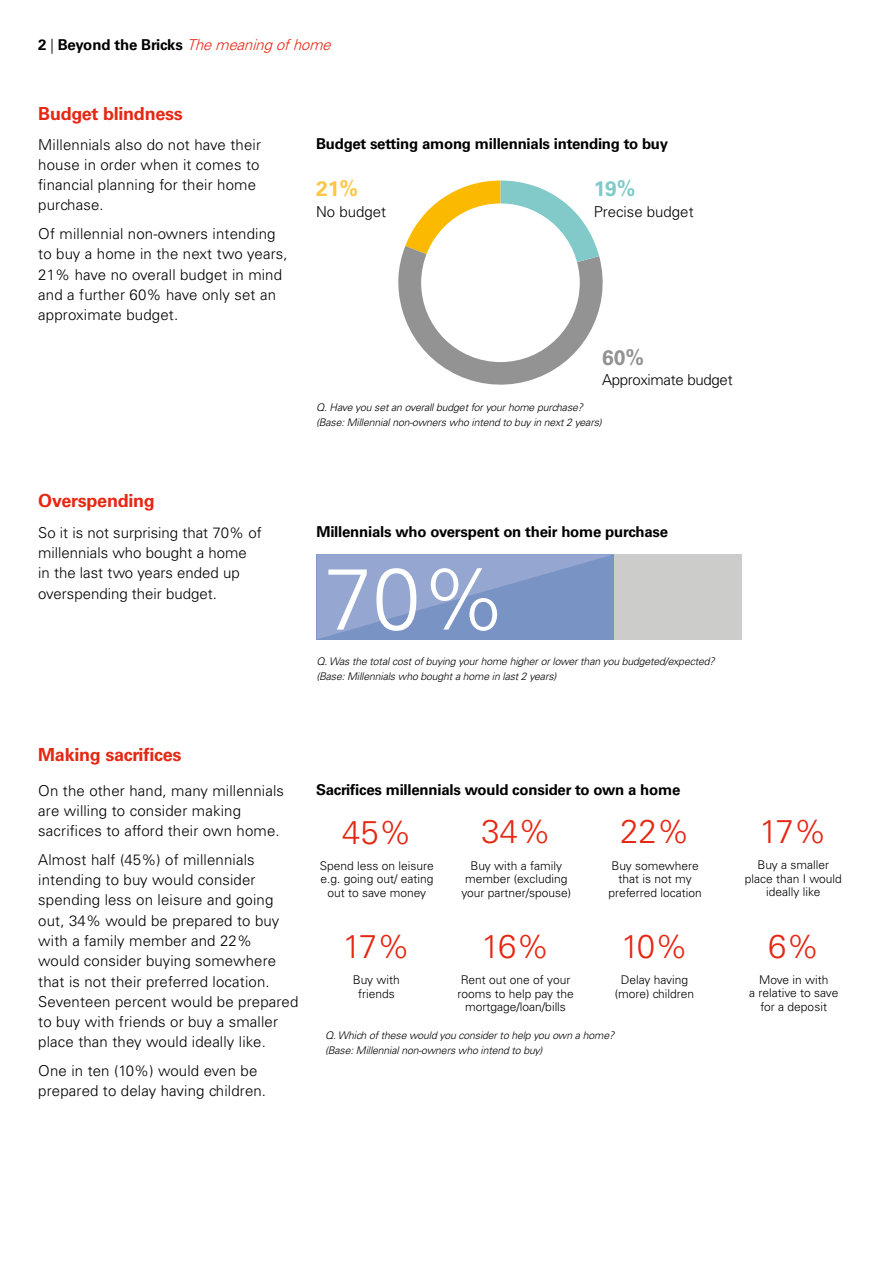
<style>
.page{position:relative;width:893px;height:1263px;background:#fff}
.page>*{position:absolute;margin:0;border:0;box-sizing:border-box;transform-origin:0 0}
.t1{font:300 86.85px "Univers LT";color:#fff}
.t2{font:300 33px "Univers LT";letter-spacing:-.05em;color:#e52713}
.t3{font:700 21px "Univers LT";color:#fdc744}
.t4{font:700 21px "Univers LT";color:#949393}
.t5{font:700 21px "Univers LT";color:#82cac9}
.t6{font:700 18px "Univers LT";letter-spacing:-.015em;color:#e52713}
.t7{font:300 15px/20.2px "Univers LT";letter-spacing:.01em;color:#000}
.t8{font:700 15px "Univers LT";letter-spacing:-.015em;color:#000}
.t9{font:300 15px "Univers LT";letter-spacing:-.02em;color:#000}
.t10{font:300 12px/13.5px "Univers LT";color:#000;text-align:center}
.t11{font:italic 300 10.5px/15px "Univers LT";letter-spacing:-.015em;color:#000}
.s1{font-weight:300}
.s2{font-weight:300;font-style:italic;color:#e52713}
</style>
<div class="page">
<svg style="left:398px;top:180px;width:205px;height:205px"></svg>
<div style="left:421px;top:203px;width:159px;height:159px;background:#fff;border-radius:50%"></div>
<div style="left:317px;top:554px;width:425px;height:85px;background:#cccccb"></div>
<svg style="left:317px;top:554px;width:297px;height:85px;background:#879dcb"></svg>
<p class="t8" style="left:38px;top:36px;width:299px">2 <span class="s1">|</span> B eyo n d t h e B ri c ks <span class="s2">Themeaningofhome</span></p>
<p class="t6" style="left:38px;top:103px;width:146px">Budget blindness</p>
<p class="t7" style="left:38px;top:134px;width:224px">Millennials also do not have their house in order when it comes to financial planning for their home purchase.</p>
<p class="t7" style="left:38px;top:224px;width:251px">Of millennial non-owners intending to buy a home in the next two years,<br>21% have no overall budget in mind and a further 60% have only set an approximate budget.</p>
<p class="t8" style="left:316px;top:135px;width:354px">Budget setting among millennials intending to buy</p>
<h3 class="t3" style="left:316px;top:177px;width:44px">21%</h3>
<p class="t7" style="left:316px;top:201px;width:72px">No budget</p>
<h3 class="t5" style="left:594px;top:177px;width:43px">19%</h3>
<p class="t7" style="left:594px;top:201px;width:101px">Precise budget</p>
<h3 class="t4" style="left:602px;top:345px;width:44px">60%</h3>
<p class="t9" style="left:602px;top:371px;width:132px">Approximate budget</p>
<p class="t11" style="left:316px;top:400px;width:287px">Q. Have you set an overall budget for your home purchase? (Base: Millennial non-owners who intend to buy in next 2 years)</p>
<p class="t6" style="left:38px;top:490px;width:118px">Overspending</p>
<p class="t7" style="left:38px;top:522px;width:225px">So it is not surprising that 70% of millennials who bought a home in the last two years ended up overspending their budget.</p>
<p class="t8" style="left:316px;top:523px;width:353px">Millennials who overspent on their home purchase</p>
<h1 class="t1" style="left:324px;top:546px;width:185px">70%</h1>
<p class="t11" style="left:316px;top:653px;width:400px">Q. Was the total cost of buying your home higher or lower than you budgeted/expected? (Base: Millennials who bought a home in last 2 years)</p>
<p class="t6" style="left:38px;top:744px;width:145px">Making sacrifices</p>
<p class="t7" style="left:38px;top:780px;width:247px">On the other hand, many millennials are willing to consider making sacrifices to afford their own home.</p>
<p class="t7" style="left:38px;top:849px;width:262px">Almost half (45%) of millennials intending to buy would consider spending less on leisure and going out, 34% would be prepared to buy with a family member and 22%<br>would consider buying somewhere that is not their preferred location.<br>Seventeen percent would be prepared to buy with friends or buy a smaller place than they would ideally like.</p>
<p class="t7" style="left:38px;top:1060px;width:229px">One in ten (10%) would even be prepared to delay having children.</p>
<p class="t8" style="left:316px;top:781px;width:366px">Sacrifices millennials would consider to own a home</p>
<h2 class="t2" style="left:342px;top:812px;width:71px">45%</h2>
<h2 class="t2" style="left:481px;top:812px;width:71px">34%</h2>
<h2 class="t2" style="left:620px;top:812px;width:71px">22%</h2>
<p class="t10" style="left:320px;top:859px;width:116px">Spend less on leisure e.g. going out/ eating out to save money</p>
<p class="t10" style="left:461px;top:859px;width:111px">Buy with a family member (excluding your partner/spouse)</p>
<p class="t10" style="left:608px;top:859px;width:95px">Buy somewhere that is not my preferred location</p>
<h2 class="t2" style="left:343px;top:926px;width:69px">17%</h2>
<h2 class="t2" style="left:482px;top:926px;width:70px">16%</h2>
<h2 class="t2" style="left:621px;top:926px;width:69px">10%</h2>
<p class="t10" style="left:353px;top:973px;width:49px">Buy with friends</p>
<p class="t10" style="left:457px;top:973px;width:118px">Rent out one of your rooms to help pay the mortgage/loan/bills</p>
<p class="t10" style="left:615px;top:973px;width:81px">Delay having (more) children</p>
<p class="t11" style="left:325px;top:1028px;width:291px">Q. Which of these would you consider to help you own a home? (Base: Millennial non-owners who intend to buy)</p>
<h2 class="t2" style="left:759px;top:812px;width:69px">17%</h2>
<p class="t10" style="left:745px;top:858px;width:99px">Buy a smaller place than I would ideally like</p>
<h2 class="t2" style="left:768px;top:926px;width:53px">6%</h2>
<p class="t10" style="left:749px;top:973px;width:91px">Move in with<br>a relative to save for a deposit</p>
</div>
